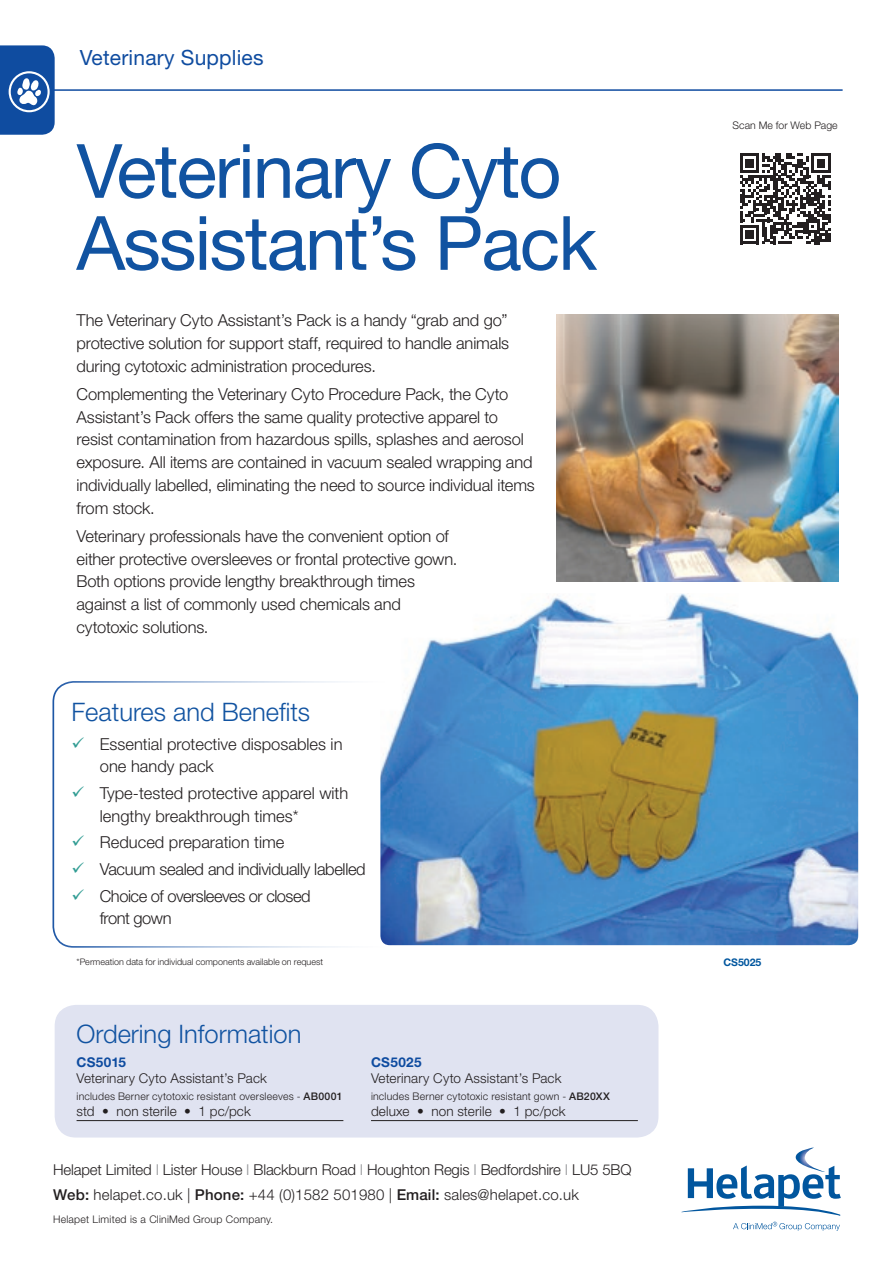
<style>
.page{position:relative;width:893px;height:1263px;background:#fff}
.page>*{position:absolute;margin:0;border:0;box-sizing:border-box;transform-origin:0 0}
.t1{font:75px/72px "Helvetica Neue LT Std";letter-spacing:-.025em;color:#1153a1}
.t2{font:300 25.5px "Helvetica Neue LT Std";color:#1153a1}
.t3{font:21px "Helvetica Neue LT Std";letter-spacing:.01em;color:#0f4ca0}
.t4{font:300 16.5px/23px "Helvetica Neue LT Std";letter-spacing:-.01em;color:#231f20}
.t5{font:300 16.5px/22.5px "Helvetica Neue LT Std";letter-spacing:-.03em;color:#231f20}
.t6{font:300 15px/25.5px "Helvetica Neue LT Std";letter-spacing:-.01em;color:#231f20}
.t7{font:300 13.5px "Helvetica Neue LT Std";letter-spacing:.01em;color:#231f20}
.t8{font:700 13.5px "Helvetica Neue LT Std";letter-spacing:.025em;color:#0f4ca0}
.t9{font:300 10.5px "Helvetica Neue LT Std";letter-spacing:.02em;color:#231f20}
.t10{font:300 10.5px "Helvetica Neue LT Std";color:#231f20}
.t11{font:700 10.5px "Helvetica Neue LT Std";color:#01569e}
.t12{font:300 9px "Helvetica Neue LT Std";letter-spacing:.005em;color:#231f20}
.s1{color:#329d94}
.s2{font-weight:500}
.s3{color:#939598}
</style>
<div class="page">
<svg style="left:681px;top:1147px;width:160px;height:69px"></svg>
<svg style="left:733px;top:1222px;width:107px;height:9px"></svg>
<img style="left:405px;top:593px;width:453px;height:352px">
<img style="left:556px;top:315px;width:283px;height:266px">
<svg style="left:740px;top:153px;width:91px;height:91px"></svg>
<div style="left:55px;top:1005px;width:603px;height:132px;background:#e0e3f1;border-radius:21px"></div>
<hr style="left:77px;top:1120px;width:266px;height:1px;background:#231f20">
<hr style="left:371px;top:1120px;width:267px;height:1px;background:#231f20">
<hr style="left:39px;top:89px;width:804px;height:2px;background:#0f4ca0">
<svg style="left:0;top:45px;width:55px;height:90px;background:#3366ae"></svg>
<div style="left:53px;top:682px;width:362px;height:265px;background:#fff;border-radius:20px"></div>
<div style="left:52px;top:681px;width:364px;height:267px;border:2px solid #0f4ca0;border-radius:20px"></div>
<p class="t3" style="left:80px;top:45px;width:185px">Veterinary Supplies</p>
<h1 class="t1" style="left:77px;top:134px;width:522px">Veterinary Cyto<br>Assistant’s Pack</h1>
<p class="t4" style="left:77px;top:309px;width:434px;text-align:justify">The Veterinary Cyto Assistant’s Pack is a handy “grab and go” protective solution for support staff, required to handle animals during cytotoxic administration procedures.</p>
<p class="t4" style="left:77px;top:382px;width:460px">Complementing the Veterinary Cyto Procedure Pack, the Cyto Assistant’s Pack offers the same quality protective apparel to resist contamination from hazardous spills, splashes and aerosol exposure. All items are contained in vacuum sealed wrapping and individually labelled, eliminating the need to source individual items from stock.</p>
<p class="t4" style="left:77px;top:524px;width:382px">Veterinary professionals have the convenient option of either protective oversleeves or frontal protective gown.<br>Both options provide lengthy breakthrough times against a list of commonly used chemicals and cytotoxic solutions.</p>
<p class="t10" style="left:733px;top:119px;width:107px">Scan Me for Web Page</p>
<h2 class="t2" style="left:72px;top:697px;width:240px">Features and Benefits</h2>
<p class="t4" style="left:100px;top:732px;width:244px;line-height:22.5px;text-indent:-28px"><span class="s1">✓</span> Essential protective disposables in one handy pack</p>
<p class="t4" style="left:100px;top:782px;width:250px;line-height:22.5px;text-indent:-28px"><span class="s1">✓</span> Type-tested protective apparel with lengthy breakthrough times*</p>
<p class="t4" style="left:72px;top:831px;width:214px"><span class="s1">✓</span> Reduced preparation time</p>
<p class="t4" style="left:72px;top:857px;width:296px"><span class="s1">✓</span> Vacuum sealed and individually labelled</p>
<p class="t5" style="left:100px;top:884px;width:212px;text-indent:-28px"><span class="s1">✓</span> Choice of oversleeves or closed front gown</p>
<p class="t12" style="left:77px;top:956px;width:248px">*Permeation data for individual components available on request</p>
<p class="t11" style="left:723px;top:956px;width:39px">CS5025</p>
<h2 class="t2" style="left:77px;top:1018px;width:226px">Ordering Information</h2>
<p class="t8" style="left:77px;top:1053px;width:51px">CS5015</p>
<p class="t7" style="left:77px;top:1070px;width:192px">Veterinary Cyto Assistant’s Pack</p>
<p class="t9" style="left:77px;top:1089px;width:268px">includes Berner cytotoxic resistant oversleeves - <span class="s2">AB0001</span></p>
<p class="t7" style="left:77px;top:1103px;width:176px">std • non sterile • 1 pc/pck</p>
<p class="t8" style="left:371px;top:1053px;width:52px">CS5025</p>
<p class="t7" style="left:371px;top:1070px;width:192px">Veterinary Cyto Assistant’s Pack</p>
<p class="t9" style="left:371px;top:1089px;width:241px">includes Berner cytotoxic resistant gown - <span class="s2">AB20XX</span></p>
<p class="t7" style="left:371px;top:1103px;width:196px">deluxe • non sterile • 1 pc/pck</p>
<p class="t6" style="left:53px;top:1156px;width:580px">Helapet Limited <span class="s3">I</span> Lister House <span class="s3">I</span> Blackburn Road <span class="s3">I</span> Houghton Regis <span class="s3">I</span> Bedfordshire <span class="s3">I</span> LU5 5BQ<br><span class="s2">Web:</span> helapet.co.uk | <span class="s2">Phone:</span> +44 (0)1582 501980 | <span class="s2">Email:</span> sales@helapet.co.uk</p>
<p class="t9" style="left:53px;top:1213px;width:222px">Helapet Limited is a CliniMed Group Company.</p>
</div>
